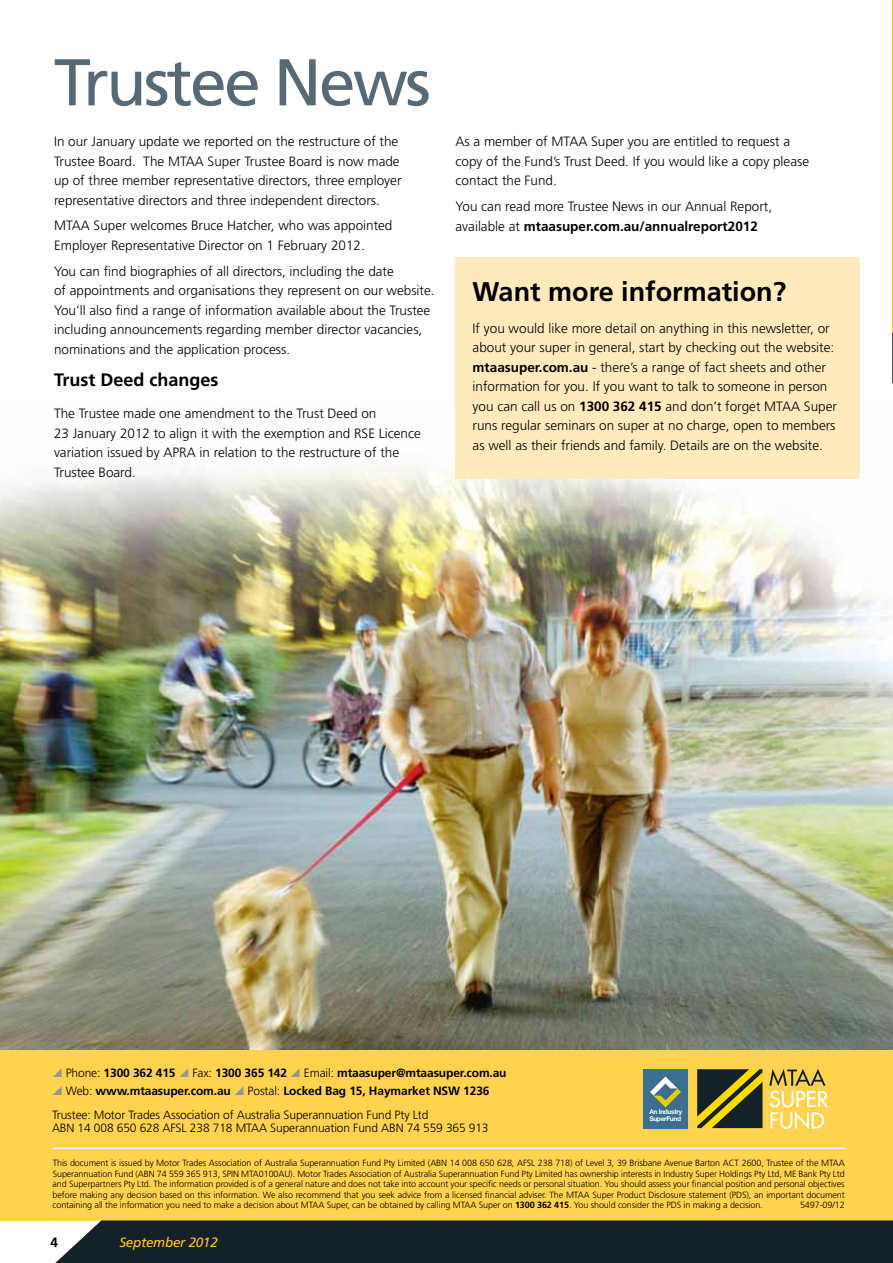
<style>
.page{position:relative;width:893px;height:1263px;background:#fff}
.page>*{position:absolute;margin:0;border:0;box-sizing:border-box;transform-origin:0 0}
.t1{font:66px "Frutiger";letter-spacing:-.04em;color:#566975}
.t2{font:700 27px "Frutiger";color:#000}
.t3{font:700 18px "Frutiger";color:#000}
.t4{font:300 13.5px/19.5px "Frutiger";color:#000}
.t5{font:italic 13.5px "Frutiger";letter-spacing:-.02em;color:#ffc425}
.t6{font:700 13.5px "Frutiger";color:#000}
.t7{font:300 12px/24px "Frutiger";letter-spacing:-.01em;color:#000}
.t8{font:700 12px "Frutiger";letter-spacing:-.01em;color:#000}
.t9{font:300 9px/10.5px "Frutiger";letter-spacing:-.01em;color:#000;text-align:justify}
.t10{font:700 6.6px/6.6px "Helvetica Neue";letter-spacing:-.045em;color:#fff}
.s1{font-weight:700}
.s2{font-weight:300}
</style>
<div class="page">
<img style="left:0;top:404px;width:893px;height:646px">
<img style="left:892px;top:332px;width:1px;height:51px">
<div style="left:0;top:1050px;width:893px;height:170px;background:#ffd24f"></div>
<hr style="left:53px;top:1147px;width:792px;height:2px;background:#fff">
<div style="left:643px;top:1069px;width:45px;height:59px;background:#3b6e8f"></div>
<svg style="left:650px;top:1076px;width:31px;height:31px"></svg>
<svg style="left:769px;top:1069px;width:59px;height:60px"></svg>
<svg style="left:697px;top:1069px;width:65px;height:59px;background:#57561c"></svg>
<hr style="left:892px;top:0;width:1px;height:332px;background:#ffc425">
<div style="left:55px;top:1220px;width:838px;height:43px;background:#152128"></div>
<div style="left:455px;top:258px;width:404px;height:221px;background:#ffeabe"></div>
<h1 class="t1" style="left:54px;top:44px;width:378px">Trustee News</h1>
<p class="t4" style="left:54px;top:132px;width:349px">In our January update we reported on the restructure of the Trustee Board. The MTAA Super Trustee Board is now made up of three member representative directors, three employer representative directors and three independent directors.</p>
<p class="t4" style="left:54px;top:216px;width:340px">MTAA Super welcomes Bruce Hatcher, who was appointed<br>Employer Representative Director on 1 February 2012.</p>
<p class="t4" style="left:54px;top:261px;width:382px">You can find biographies of all directors, including the date<br>of appointments and organisations they represent on our website.<br>You’ll also find a range of information available about the Trustee including announcements regarding member director vacancies, nominations and the application process.</p>
<h3 class="t3" style="left:54px;top:369px;width:166px">Trust Deed changes</h3>
<p class="t4" style="left:54px;top:404px;width:368px">The Trustee made one amendment to the Trust Deed on<br>23 January 2012 to align it with the exemption and RSE Licence variation issued by APRA in relation to the restructure of the Trustee Board.</p>
<p class="t4" style="left:455px;top:132px;width:355px">As a member of MTAA Super you are entitled to request a copy of the Fund’s Trust Deed. If you would like a copy please contact the Fund.</p>
<p class="t4" style="left:455px;top:197px;width:318px">You can read more Trustee News in our Annual Report, available at <span class="s1">mtaasuper.com.au/annualreport2012</span></p>
<h2 class="t2" style="left:473px;top:275px;width:315px">Want more information?</h2>
<p class="t4" style="left:473px;top:318px;width:366px">If you would like more detail on anything in this newsletter, or about your super in general, start by checking out the website: <span class="s1">mtaasuper.com.au</span> - there’s a range of fact sheets and other information for you. If you want to talk to someone in person you can call us on <span class="s1">1300 362 415</span> and don’t forget MTAA Super runs regular seminars on super at no charge, open to members as well as their friends and family. Details are on the website.</p>
<p class="t8" style="left:66px;top:1065px;width:111px"><span class="s2">Phone:</span> 1300 362 415</p>
<p class="t8" style="left:192px;top:1065px;width:96px"><span class="s2">Fax:</span> 1300 365 142</p>
<p class="t8" style="left:304px;top:1065px;width:204px"><span class="s2">Email:</span> mtaasuper@mtaasuper.com.au</p>
<p class="t8" style="left:66px;top:1083px;width:167px"><span class="s2">Web:</span> www.mtaasuper.com.au</p>
<p class="t7" style="left:52px;top:1078px;width:439px;text-indent:196px">Postal: <span class="s1">Locked Bag 15, Haymarket NSW 1236<br></span>Trustee: Motor Trades Association of Australia Superannuation Fund Pty Ltd</p>
<p class="t7" style="left:52px;top:1116px;width:438px">ABN 14 008 650 628 AFSL 238 718 MTAA Superannuation Fund ABN 74 559 365 913</p>
<p class="t9" style="left:53px;top:1158px;width:794px">This document is issued by Motor Trades Association of Australia Superannuation Fund Pty Limited (ABN 14 008 650 628, AFSL 238 718) of Level 3, 39 Brisbane Avenue Barton ACT 2600, Trustee of the MTAA Superannuation Fund (ABN 74 559 365 913, SPIN MTA0100AU). Motor Trades Association of Australia Superannuation Fund Pty Limited has ownership interests in Industry Super Holdings Pty Ltd, ME Bank Pty Ltd and Superpartners Pty Ltd. The information provided is of a general nature and does not take into account your specific needs or personal situation. You should assess your financial position and personal objectives before making any decision based on this information. We also recommend that you seek advice from a licensed financial adviser. The MTAA Super Product Disclosure statement (PDS), an important document containing all the information you need to make a decision about MTAA Super, can be obtained by calling MTAA Super on <span class="s1">1300 362 415</span>. You should consider the PDS in making a decision.</p>
<p class="t10" style="left:649px;top:1108px;width:34px">An Industry<br>SuperFund</p>
<p class="t9" style="left:800px;top:1200px;width:46px">5497-09/12</p>
<p class="t6" style="left:50px;top:1234px;width:9px">4</p>
<p class="t5" style="left:119px;top:1234px;width:100px">September 2012</p>
</div>
